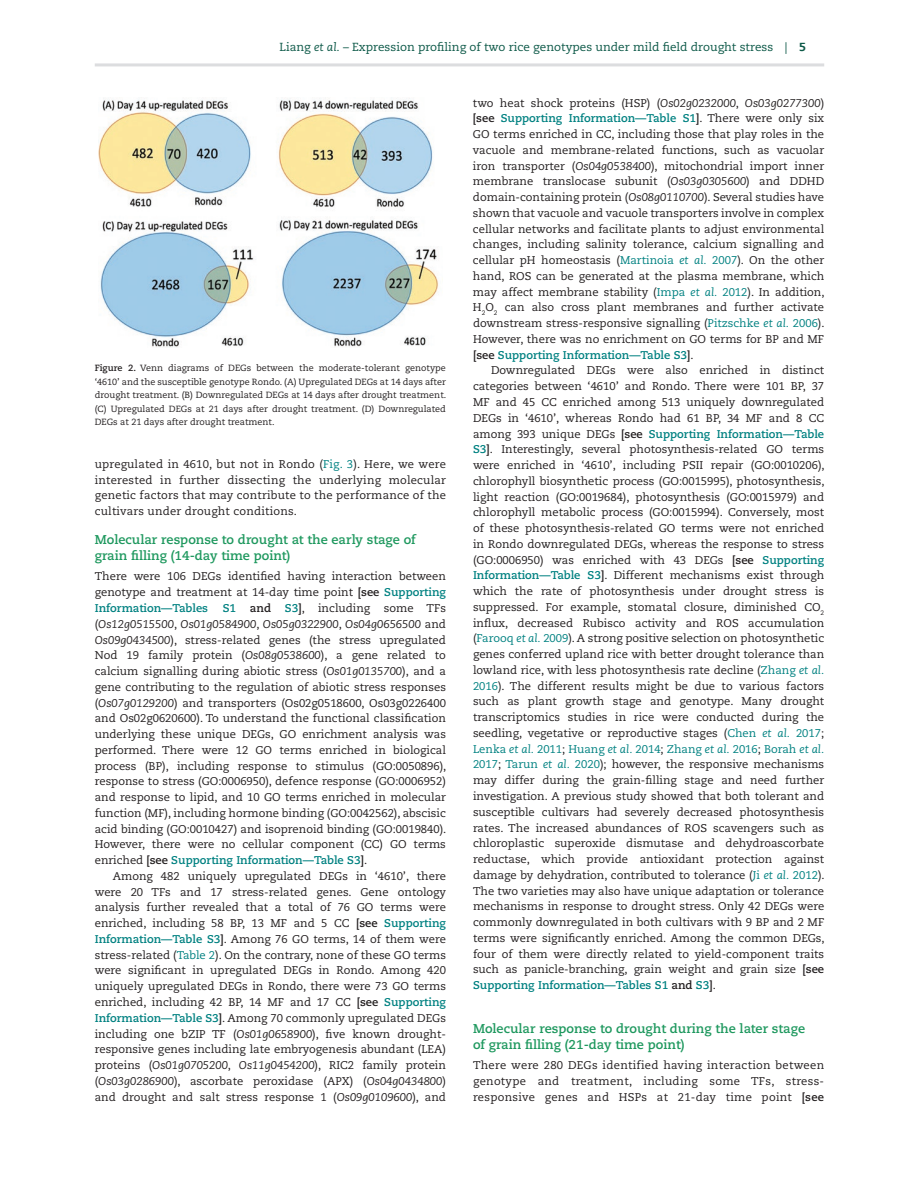
<style>
.page{position:relative;width:919px;height:1187px;background:#fff}
.page>*{position:absolute;margin:0;border:0;box-sizing:border-box;transform-origin:0 0}
.t1{font:700 12.75px/16.5px "Caecilia LT Std";color:#1e985e}
.t2{font:11.7px "Caecilia LT Std";color:#0d5948}
.t3{font:11.25px/15.8px "Caecilia LT Std";color:#231f20;text-align:justify}
.t4{font:9px/13.5px "Caecilia LT Std";color:#231f20;text-align:justify}
.s1{font-style:italic}
.s2{font-weight:800}
.s3{font-weight:700}
.s4{color:#008181}
.s5{font-weight:700;color:#008181}
.s6{font-style:italic;color:#008181}
</style>
<div class="page">
<hr style="left:95px;top:63px;width:729px;height:3px;background:#dcdddf">
<img style="left:98px;top:98px;width:341px;height:249px">
<p class="t2" style="left:279px;top:41px;width:528px">Liang <span class="s1">et al.</span> – Expression profiling of two rice genotypes under mild field drought stress | <span class="s2">5</span></p>
<p class="t4" style="left:95px;top:361px;width:353px"><span class="s3">Figure 2.</span> Venn diagrams of DEGs between the moderate-tolerant genotype ‘4610’ and the susceptible genotype Rondo. (A) Upregulated DEGs at 14 days after drought treatment. (B) Downregulated DEGs at 14 days after drought treatment. (C) Upregulated DEGs at 21 days after drought treatment. (D) Downregulated DEGs at 21 days after drought treatment.</p>
<p class="t3" style="left:95px;top:456px;width:353px">upregulated in 4610, but not in Rondo (<span class="s4">Fig. 3</span>). Here, we were interested in further dissecting the underlying molecular genetic factors that may contribute to the performance of the cultivars under drought conditions.</p>
<p class="t1" style="left:95px;top:531px;width:322px">Molecular response to drought at the early stage of grain filling (14-day time point)</p>
<p class="t3" style="left:95px;top:569px;width:353px">There were 106 DEGs identified having interaction between genotype and treatment at 14-day time point <span class="s3">[see</span> <span class="s5">Supporting Information—Tables</span></p>
<p class="t3" style="left:95px;top:600px;width:353px;text-indent:128px"><span class="s5">S1</span> <span class="s3">and</span> <span class="s5">S3</span><span class="s3">]</span>, including some TFs (<span class="s1">Os12g0515500</span>, <span class="s1">Os01g0584900</span>, <span class="s1">Os05g0322900</span>, <span class="s1">Os04g0656500</span> and <span class="s1">Os09g0434500</span>), stress-related genes (the stress upregulated Nod 19 family protein (<span class="s1">Os08g0538600</span>), a gene related to calcium signalling during abiotic stress (<span class="s1">Os01g0135700</span>), and a gene contributing to the regulation of abiotic stress responses (<span class="s1">Os07g0129200</span>) and transporters (Os02g0518600, Os03g0226400 and Os02g0620600). To understand the functional classification underlying these unique DEGs, GO enrichment analysis was performed. There were 12 GO terms enriched in biological process (BP), including response to stimulus (GO:0050896), response to stress (GO:0006950), defence response (GO:0006952) and response to lipid, and 10 GO terms enriched in molecular function (MF), including hormone binding (GO:0042562), abscisic acid binding (GO:0010427) and isoprenoid binding (GO:0019840).<br>However, there were no cellular component (CC) GO terms enriched <span class="s3">[see</span> <span class="s5">Supporting Information—Table S3</span><span class="s3">]</span>.</p>
<p class="t3" style="left:95px;top:868px;width:353px;text-indent:18px">Among 482 uniquely upregulated DEGs in ‘4610’, there were 20 TFs and 17 stress-related genes. Gene ontology analysis further revealed that a total of 76 GO terms were enriched, including 58 BP, 13 MF and 5 CC <span class="s3">[see</span> <span class="s5">Supporting Information—Table S3</span><span class="s3">]</span>. Among 76 GO terms, 14 of them were stress-related (<span class="s4">Table 2</span>). On the contrary, none of these GO terms were significant in upregulated DEGs in Rondo. Among 420 uniquely upregulated DEGs in Rondo, there were 73 GO terms enriched, including 42 BP, 14 MF and 17 CC <span class="s3">[see</span> <span class="s5">Supporting Information—Table S3</span><span class="s3">]</span>. Among 70 commonly upregulated DEGs including one bZIP TF (<span class="s1">Os01g0658900</span>), five known drought&shy;responsive genes including late embryogenesis abundant (LEA) proteins (<span class="s1">Os01g0705200</span>, <span class="s1">Os11g0454200</span>), RIC2 family protein (<span class="s1">Os03g0286900</span>), ascorbate peroxidase (APX) (<span class="s1">Os04g0434800</span>) and drought and salt stress response 1 (<span class="s1">Os09g0109600</span>), and</p>
<p class="t3" style="left:473px;top:95px;width:353px">two heat shock proteins (HSP) (<span class="s1">Os02g0232000</span>, <span class="s1">Os03g0277300</span>) <span class="s3">[see</span> <span class="s5">Supporting Information—Table S1</span><span class="s3">]</span>. There were only six GO terms enriched in CC, including those that play roles in the vacuole and membrane-related functions, such as vacuolar iron transporter (<span class="s1">Os04g0538400</span>), mitochondrial import inner membrane translocase subunit (<span class="s1">Os03g0305600</span>) and DDHD domain-containing protein (<span class="s1">Os08g0110700</span>). Several studies have shown that vacuole and vacuole transporters involve in complex cellular networks and facilitate plants to adjust environmental changes, including salinity tolerance, calcium signalling and cellular pH homeostasis (<span class="s4">Martinoia</span> <span class="s6">et al.</span> <span class="s4">2007</span>). On the other hand, ROS can be generated at the plasma membrane, which may affect membrane stability (<span class="s4">Impa</span> <span class="s6">et al.</span> <span class="s4">2012</span>). In addition, H<sub>2</sub>O<sub>2</sub> can also cross plant membranes and further activate downstream stress-responsive signalling (<span class="s4">Pitzschke</span> <span class="s6">et al.</span> <span class="s4">2006</span>).<br>However, there was no enrichment on GO terms for BP and MF <span class="s3">[see</span> <span class="s5">Supporting Information—Table S3</span><span class="s3">]</span>.</p>
<p class="t3" style="left:473px;top:363px;width:353px;text-indent:18px">Downregulated DEGs were also enriched in distinct categories between ‘4610’ and Rondo. There were 101 BP, 37<br>MF and 45 CC enriched among 513 uniquely downregulated DEGs in ‘4610’, whereas Rondo had 61 BP, 34 MF and 8 CC among 393 unique DEGs <span class="s3">[see</span> <span class="s5">Supporting Information—Table S3</span><span class="s3">]</span>. Interestingly, several photosynthesis-related GO terms were enriched in ‘4610’, including PSII repair (GO:0010206), chlorophyll biosynthetic process (GO:0015995), photosynthesis, light reaction (GO:0019684), photosynthesis (GO:0015979) and chlorophyll metabolic process (GO:0015994). Conversely, most of these photosynthesis-related GO terms were not enriched in Rondo downregulated DEGs, whereas the response to stress (GO:0006950) was enriched with 43 DEGs <span class="s3">[see</span> <span class="s5">Supporting Information—Table S3</span><span class="s3">]</span>. Different mechanisms exist through which the rate of photosynthesis under drought stress is suppressed. For example, stomatal closure, diminished CO<sub>2 </sub>influx, decreased Rubisco activity and ROS accumulation (<span class="s4">Farooq</span> <span class="s6">et al.</span> <span class="s4">2009</span>). A strong positive selection on photosynthetic genes conferred upland rice with better drought tolerance than lowland rice, with less photosynthesis rate decline (<span class="s4">Zhang</span> <span class="s6">et al.<br></span><span class="s4">2016</span>). The different results might be due to various factors such as plant growth stage and genotype. Many drought transcriptomics studies in rice were conducted during the seedling, vegetative or reproductive stages (<span class="s4">Chen</span> <span class="s6">et al.</span> <span class="s4">2017</span>; <span class="s4">Lenka</span> <span class="s6">et al.</span> <span class="s4">2011</span>; <span class="s4">Huang</span> <span class="s6">et al.</span> <span class="s4">2014</span>; <span class="s4">Zhang</span> <span class="s6">et al.</span> <span class="s4">2016</span>; <span class="s4">Borah</span> <span class="s6">et al.<br></span><span class="s4">2017</span>; <span class="s4">Tarun</span> <span class="s6">et al.</span> <span class="s4">2020</span>); however, the responsive mechanisms may differ during the grain-filling stage and need further investigation. A previous study showed that both tolerant and susceptible cultivars had severely decreased photosynthesis rates. The increased abundances of ROS scavengers such as chloroplastic superoxide dismutase and dehydroascorbate reductase, which provide antioxidant protection against damage by dehydration, contributed to tolerance (<span class="s4">Ji</span> <span class="s6">et al.</span> <span class="s4">2012</span>).<br>The two varieties may also have unique adaptation or tolerance mechanisms in response to drought stress. Only 42 DEGs were commonly downregulated in both cultivars with 9 BP and 2 MF terms were significantly enriched. Among the common DEGs, four of them were directly related to yield-component traits such as panicle-branching, grain weight and grain size <span class="s3">[see </span><span class="s5">Supporting Information—Tables S1</span> <span class="s3">and</span> <span class="s5">S3</span><span class="s3">]</span>.</p>
<p class="t1" style="left:473px;top:1020px;width:333px">Molecular response to drought during the later stage of grain filling (21-day time point)</p>
<p class="t3" style="left:473px;top:1057px;width:353px">There were 280 DEGs identified having interaction between genotype and treatment, including some TFs, stress&shy;responsive genes and HSPs at 21-day time point <span class="s3">[see</span></p>
</div>
